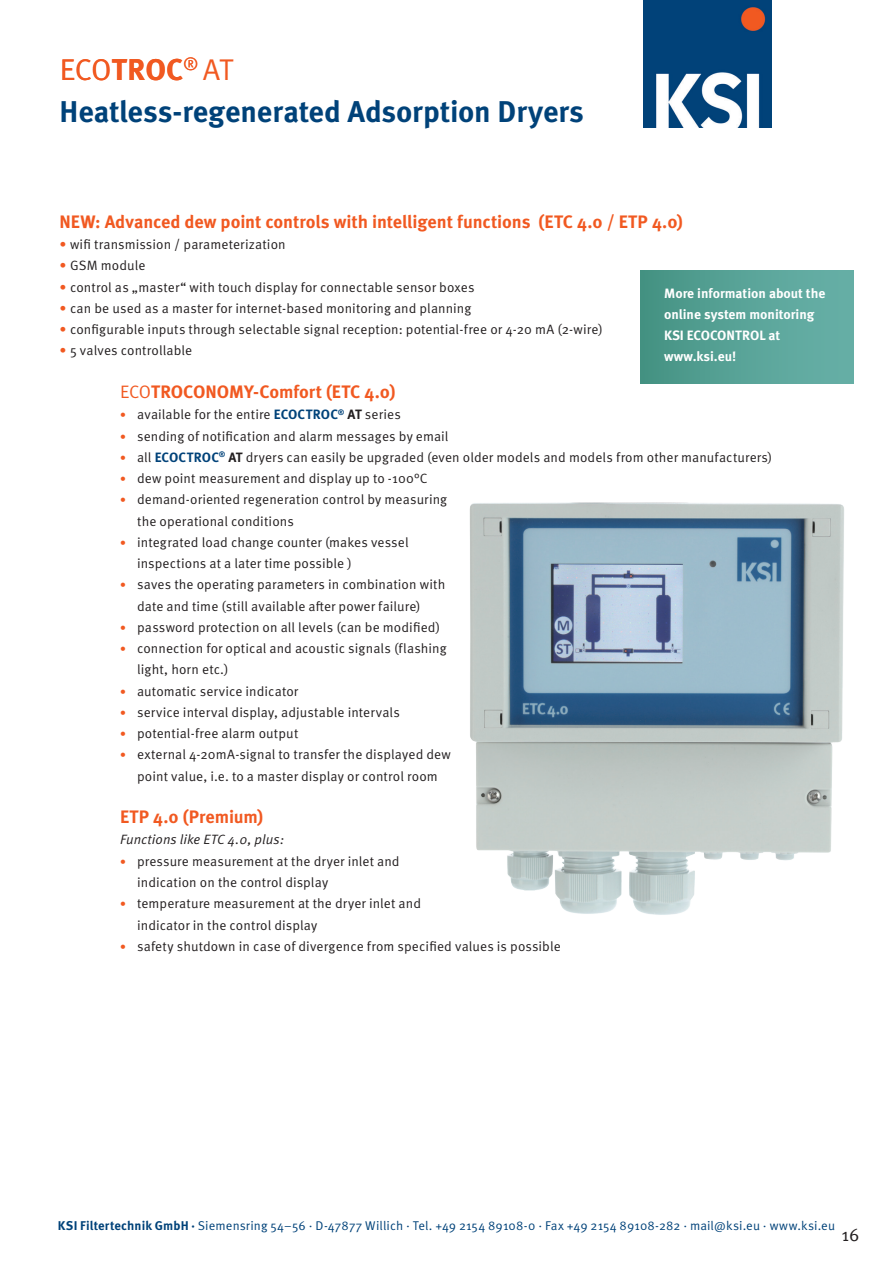
<style>
.page{position:relative;width:893px;height:1263px;background:#fff}
.page>*{position:absolute;margin:0;border:0;box-sizing:border-box;transform-origin:0 0}
.t1{font:700 30px "Meta OT";letter-spacing:-.005em;color:#004279}
.t2{font:30px "Meta OT";color:#f15921}
.t3{font:700 18px "Meta OT";letter-spacing:-.005em;color:#f15921}
.t4{font:18px "Meta OT";color:#231f20}
.t5{font:13.5px/21.3px "Meta OT";letter-spacing:.005em;color:#231f20}
.t6{font:700 13.5px/21.3px "Meta OT";color:#fff}
.t7{font:italic 13.5px "Meta OT";letter-spacing:.005em;color:#231f20}
.t8{font:12.6px "Meta OT";letter-spacing:.005em;color:#004279}
.s1{font-weight:700}
.s2{color:#f15921}
.s3{font-weight:400}
.s4{font-weight:700;font-size:12px;color:#f15921}
.s5{font-weight:700;color:#004279}
</style>
<div class="page">
<img style="left:644px;top:0;width:127px;height:128px">
<div style="left:640px;top:270px;width:214px;height:113px;background:linear-gradient(to right,#469484,#69b2a9)"></div>
<img style="left:469px;top:502px;width:375px;height:413px">
<p class="t2" style="left:60px;top:51px;width:175px">ECO<span class="s1">TROC</span><sup>®</sup> AT</p>
<p class="t1" style="left:60px;top:93px;width:526px">Heatless-regenerated Adsorption Dryers</p>
<p class="t3" style="left:60px;top:210px;width:625px">NEW: Advanced dew point controls with intelligent functions (ETC 4.0 / ETP 4.0)</p>
<p class="t5" style="left:60px;top:234px;width:228px"><span class="s2">•</span> wifi transmission / parameterization</p>
<p class="t5" style="left:60px;top:255px;width:87px"><span class="s2">•</span> GSM module</p>
<p class="t5" style="left:60px;top:276px;width:416px"><span class="s2">•</span> control as „master“ with touch display for connectable sensor boxes</p>
<p class="t5" style="left:60px;top:298px;width:413px"><span class="s2">•</span> can be used as a master for internet-based monitoring and planning</p>
<p class="t5" style="left:60px;top:319px;width:545px"><span class="s2">•</span> configurable inputs through selectable signal reception: potential-free or 4-20 mA (2-wire)</p>
<p class="t5" style="left:60px;top:340px;width:134px"><span class="s2">•</span> 5 valves controllable</p>
<p class="t6" style="left:664px;top:282px;width:163px">More information about the online system monitoring<br>KSI ECOCONTROL at www.ksi.eu!</p>
<p class="t3" style="left:120px;top:380px;width:277px"><span class="s3">ECO</span>TROCONOMY-Comfort (ETC 4.0)</p>
<p class="t5" style="left:120px;top:404px;width:282px"><span class="s4">•</span> available for the entire <span class="s5">ECOCTROC</span><sup>®</sup> <span class="s1">AT</span> series</p>
<p class="t5" style="left:120px;top:425px;width:330px"><span class="s4">•</span> sending of notification and alarm messages by email</p>
<p class="t5" style="left:120px;top:447px;width:654px"><span class="s4">•</span> all <span class="s5">ECOCTROC</span><sup>®</sup> <span class="s1">AT</span> dryers can easily be upgraded (even older models and models from other manufacturers)</p>
<p class="t5" style="left:120px;top:468px;width:309px"><span class="s4">•</span> dew point measurement and display up to -100°C</p>
<p class="t5" style="left:137px;top:489px;width:312px;text-indent:-17px"><span class="s4">•</span> demand-oriented regeneration control by measuring the operational conditions</p>
<p class="t5" style="left:137px;top:532px;width:273px;text-indent:-17px"><span class="s4">•</span> integrated load change counter (makes vessel inspections at a later time possible )</p>
<p class="t5" style="left:120px;top:574px;width:327px;text-align:center"><span class="s4">•</span> saves the operating parameters in combination with date and time (still available after power failure)</p>
<p class="t5" style="left:120px;top:617px;width:321px"><span class="s4">•</span> password protection on all levels (can be modified)</p>
<p class="t5" style="left:137px;top:638px;width:311px;text-indent:-17px"><span class="s4">•</span> connection for optical and acoustic signals (flashing light, horn etc.)</p>
<p class="t5" style="left:120px;top:680px;width:180px"><span class="s4">•</span> automatic service indicator</p>
<p class="t5" style="left:120px;top:702px;width:281px"><span class="s4">•</span> service interval display, adjustable intervals</p>
<p class="t5" style="left:120px;top:723px;width:180px"><span class="s4">•</span> potential-free alarm output</p>
<p class="t5" style="left:120px;top:744px;width:332px;text-align:center"><span class="s4">•</span> external 4-20mA-signal to transfer the displayed dew point value, i.e. to a master display or control room</p>
<p class="t3" style="left:120px;top:805px;width:145px">ETP 4.0 (Premium)</p>
<p class="t7" style="left:120px;top:832px;width:166px">Functions like ETC 4.0, plus:</p>
<p class="t5" style="left:137px;top:850px;width:264px;text-indent:-17px"><span class="s4">•</span> pressure measurement at the dryer inlet and indication on the control display</p>
<p class="t5" style="left:137px;top:893px;width:285px;text-indent:-17px"><span class="s4">•</span> temperature measurement at the dryer inlet and indicator in the control display</p>
<p class="t5" style="left:120px;top:936px;width:442px"><span class="s4">•</span> safety shutdown in case of divergence from specified values is possible</p>
<p class="t8" style="left:58px;top:1218px;width:779px"><span class="s1">KSI Filtertechnik GmbH ·</span> Siemensring 54–56 · D-47877 Willich · Tel. +49 2154 89108-0 · Fax +49 2154 89108-282 · mail@ksi.eu · www.ksi.eu</p>
<h2 class="t4" style="left:841px;top:1223px;width:20px">16</h2>
</div>
